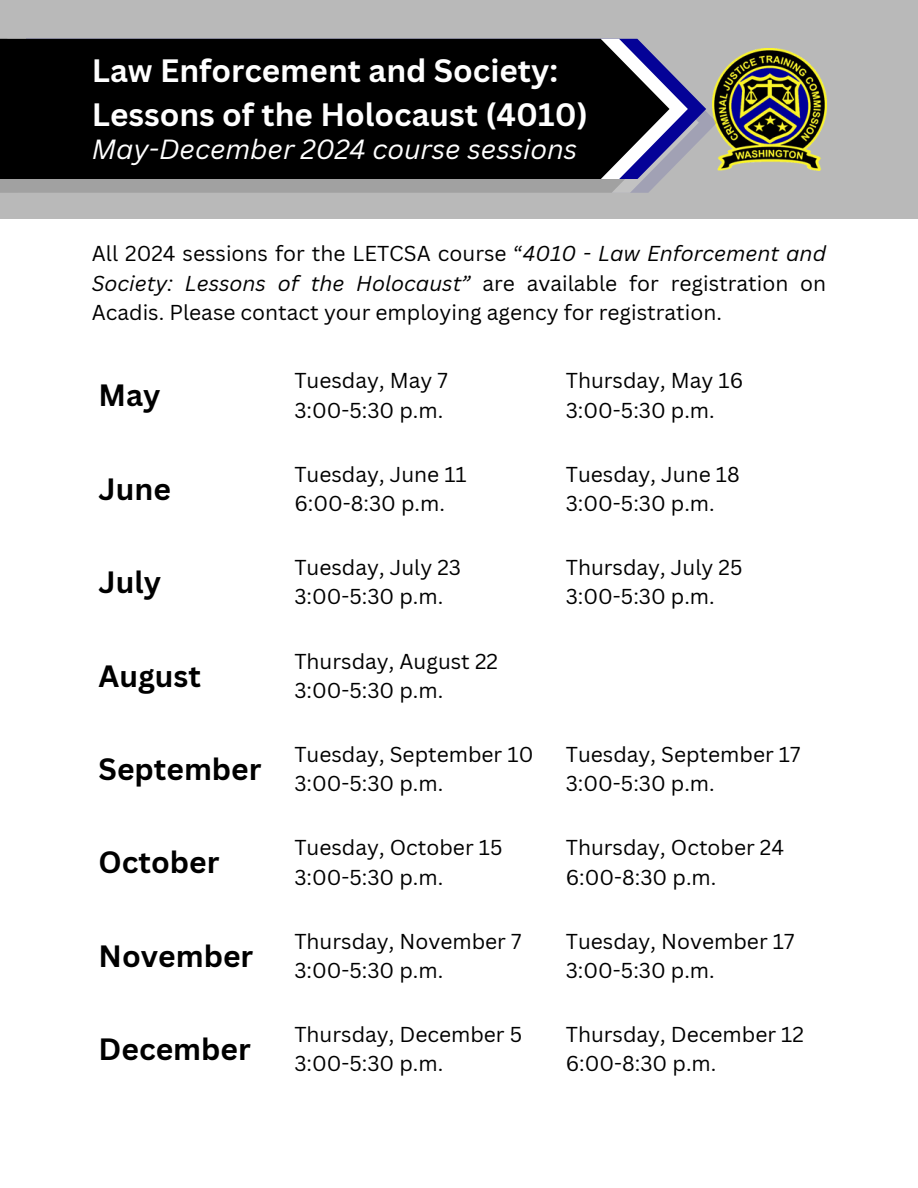
<style>
.page{position:relative;width:918px;height:1188px;background:#fff}
.page>*{position:absolute;margin:0;border:0;box-sizing:border-box;transform-origin:0 0}
.t1{font:700 31.5px/43.8px "Canva Sans";color:#fff}
.t2{font:700 30px "Canva Sans";color:#000}
.t3{font:italic 27px "Canva Sans";color:#fff}
.t4{font:21px/29.2px "Canva Sans";color:#000}
.s1{font-style:italic}
</style>
<div class="page">
<div style="left:0;top:0;width:918px;height:219px;background:#b9b9b9"></div>
<img style="left:717px;top:48px;width:110px;height:123px">
<div style="left:0;top:179px;width:661px;height:14px;background:#a1a1a1"></div>
<svg style="left:688px;top:90px;width:18px;height:62px"></svg>
<svg style="left:670px;top:72px;width:18px;height:98px"></svg>
<div style="left:0;top:39px;width:670px;height:140px;background:#000"></div>
<p class="t1" style="left:92px;top:48px;width:498px">Law Enforcement and Society:<br>Lessons of the Holocaust (4010)</p>
<p class="t3" style="left:92px;top:130px;width:487px">May-December 2024 course sessions</p>
<p class="t4" style="left:92px;top:239px;width:736px;text-align:justify">All 2024 sessions for the LETCSA course “<span class="s1">4010 - Law Enforcement and Society: Lessons of the Holocaust”</span> are available for registration on Acadis. Please contact your employing agency for registration.</p>
<h1 class="t2" style="left:99px;top:374px;width:63px">May</h1>
<p class="t2" style="left:99px;top:468px;width:74px">June</p>
<p class="t2" style="left:99px;top:561px;width:64px">July</p>
<p class="t2" style="left:99px;top:655px;width:104px">August</p>
<p class="t2" style="left:99px;top:748px;width:164px">September</p>
<p class="t2" style="left:99px;top:841px;width:122px">October</p>
<p class="t2" style="left:99px;top:935px;width:156px">November</p>
<p class="t2" style="left:99px;top:1028px;width:154px">December</p>
<h2 class="t4" style="left:294px;top:366px;width:155px">Tuesday, May 7</h2>
<p class="t4" style="left:294px;top:395px;width:150px">3:00-5:30 p.m.</p>
<p class="t4" style="left:294px;top:459px;width:174px">Tuesday, June 11</p>
<p class="t4" style="left:294px;top:488px;width:152px">6:00-8:30 p.m.</p>
<p class="t4" style="left:294px;top:552px;width:168px">Tuesday, July 23</p>
<p class="t4" style="left:294px;top:582px;width:150px">3:00-5:30 p.m.</p>
<p class="t4" style="left:294px;top:646px;width:205px">Thursday, August 22</p>
<p class="t4" style="left:294px;top:675px;width:150px">3:00-5:30 p.m.</p>
<p class="t4" style="left:294px;top:739px;width:241px">Tuesday, September 10</p>
<p class="t4" style="left:294px;top:768px;width:150px">3:00-5:30 p.m.</p>
<p class="t4" style="left:294px;top:833px;width:210px">Tuesday, October 15</p>
<p class="t4" style="left:294px;top:862px;width:150px">3:00-5:30 p.m.</p>
<p class="t4" style="left:294px;top:926px;width:229px">Thursday, November 7</p>
<p class="t4" style="left:294px;top:955px;width:150px">3:00-5:30 p.m.</p>
<p class="t4" style="left:294px;top:1019px;width:229px">Thursday, December 5</p>
<p class="t4" style="left:294px;top:1049px;width:150px">3:00-5:30 p.m.</p>
<p class="t4" style="left:566px;top:366px;width:179px">Thursday, May 16</p>
<p class="t4" style="left:566px;top:395px;width:150px">3:00-5:30 p.m.</p>
<p class="t4" style="left:566px;top:459px;width:175px">Tuesday, June 18</p>
<p class="t4" style="left:566px;top:488px;width:150px">3:00-5:30 p.m.</p>
<p class="t4" style="left:566px;top:552px;width:178px">Thursday, July 25</p>
<p class="t4" style="left:566px;top:582px;width:150px">3:00-5:30 p.m.</p>
<p class="t4" style="left:566px;top:739px;width:236px">Tuesday, September 17<br>3:00-5:30 p.m.</p>
<p class="t4" style="left:566px;top:833px;width:220px">Thursday, October 24<br>6:00-8:30 p.m.</p>
<p class="t4" style="left:566px;top:926px;width:230px">Tuesday, November 17</p>
<p class="t4" style="left:566px;top:955px;width:150px">3:00-5:30 p.m.</p>
<p class="t4" style="left:566px;top:1019px;width:240px">Thursday, December 12<br>6:00-8:30 p.m.</p>
</div>
